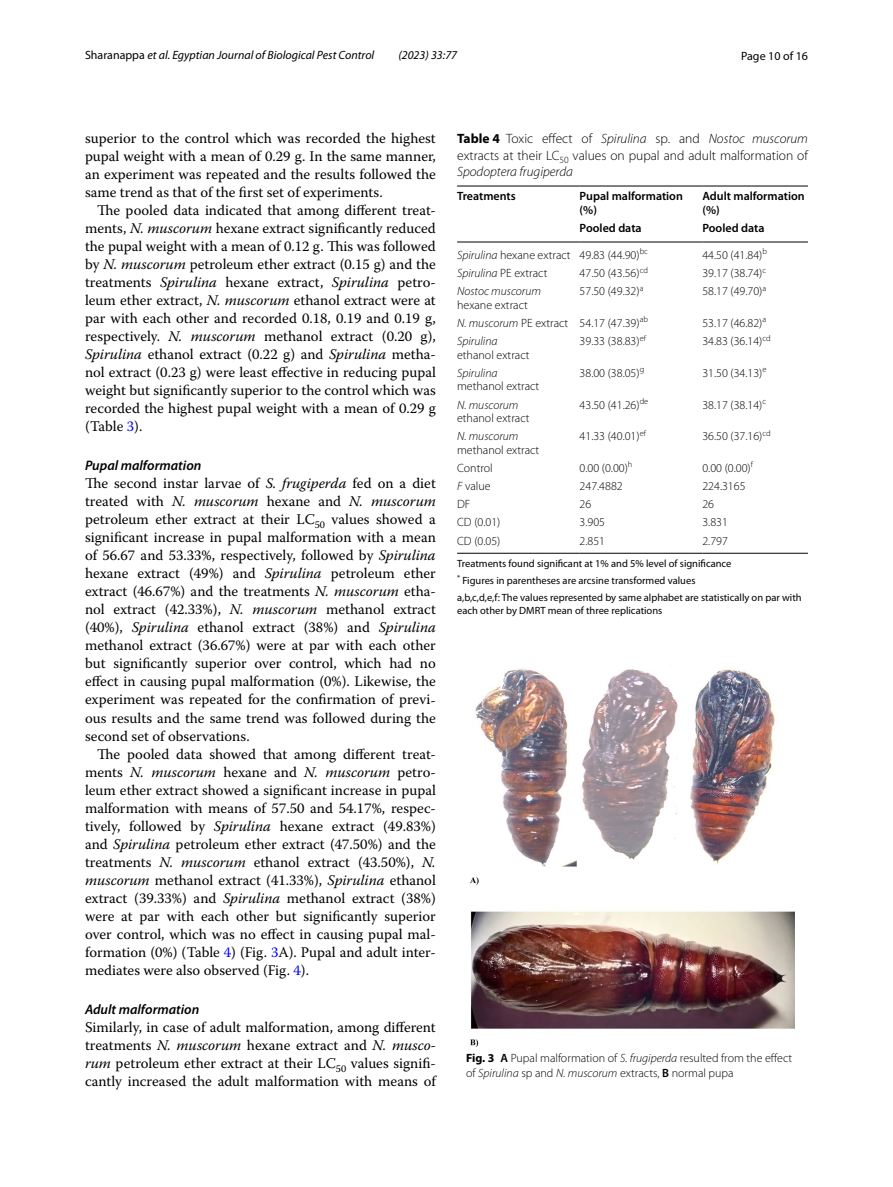
<style>
.page{position:relative;width:893px;height:1187px;background:#fff}
.page>*{position:absolute;margin:0;border:0;box-sizing:border-box;transform-origin:0 0}
.t1{font:14.7px/18px "Warnock Pro";color:#000;text-align:justify}
.t2{font:italic 600 13.8px "Myriad Pro";color:#000}
.t3{font:300 13.5px/16.5px "Myriad Pro";color:#000;text-align:justify}
.t4{font:300 12px/15px "Myriad Pro";color:#000}
.t5{font:600 12px/13.5px "Myriad Pro";color:#000}
.t6{font:italic 300 12px "Myriad Pro";color:#000}
.t7{font:italic 12px "Myriad Pro";color:#000}
.t8{font:12px "Myriad Pro";color:#000}
.t9{font:10.5px/17px "Myriad Pro";color:#000}
.s1{font-style:normal}
.s2{font-style:italic}
.s3{color:#00f}
.s4{font-weight:700}
.s5{font-weight:600}
</style>
<div class="page">
<hr style="left:457px;top:186px;width:123px;height:1px;background:#000">
<hr style="left:457px;top:242px;width:123px;height:1px;background:#000">
<hr style="left:580px;top:186px;width:122px;height:1px;background:#000">
<hr style="left:702px;top:186px;width:106px;height:1px;background:#000">
<hr style="left:580px;top:242px;width:122px;height:1px;background:#000">
<hr style="left:702px;top:242px;width:106px;height:1px;background:#000">
<hr style="left:457px;top:553px;width:123px;height:1px;background:#000">
<hr style="left:580px;top:553px;width:122px;height:1px;background:#000">
<hr style="left:702px;top:553px;width:106px;height:1px;background:#000">
<img style="left:471px;top:669px;width:323px;height:377px">
<p class="t7" style="left:85px;top:48px;width:291px"><span class="s1">Sharanappa</span> et al. Egyptian Journal of Biological Pest Control</p>
<p class="t7" style="left:398px;top:48px;width:60px">(2023) 33:77</p>
<p class="t8" style="left:741px;top:48px;width:68px">Page 10 of 16</p>
<p class="t1" style="left:85px;top:128px;width:352px">superior to the control which was recorded the highest pupal weight with a mean of 0.29 g. In the same manner, an experiment was repeated and the results followed the same trend as that of the first set of experiments.</p>
<p class="t1" style="left:85px;top:200px;width:352px;text-indent:12px">The pooled data indicated that among different treat&shy;ments, <span class="s2">N. muscorum</span> hexane extract significantly reduced the pupal weight with a mean of 0.12 g. This was followed by <span class="s2">N. muscorum</span> petroleum ether extract (0.15 g) and the treatments <span class="s2">Spirulina</span> hexane extract, <span class="s2">Spirulina</span> petro&shy;leum ether extract, <span class="s2">N. muscorum</span> ethanol extract were at par with each other and recorded 0.18, 0.19 and 0.19 g, respectively. <span class="s2">N. muscorum</span> methanol extract (0.20 g), <span class="s2">Spirulina</span> ethanol extract (0.22 g) and <span class="s2">Spirulina</span> metha&shy;nol extract (0.23 g) were least effective in reducing pupal weight but significantly superior to the control which was recorded the highest pupal weight with a mean of 0.29 g (Table <span class="s3">3</span>).</p>
<p class="t2" style="left:85px;top:457px;width:118px">Pupal malformation</p>
<p class="t1" style="left:85px;top:474px;width:352px">The second instar larvae of <span class="s2">S. frugiperda</span> fed on a diet treated with <span class="s2">N. muscorum</span> hexane and <span class="s2">N. muscorum </span>petroleum ether extract at their LC<sub>50</sub> values showed a significant increase in pupal malformation with a mean of 56.67 and 53.33%, respectively, followed by <span class="s2">Spirulina </span>hexane extract (49%) and <span class="s2">Spirulina</span> petroleum ether extract (46.67%) and the treatments <span class="s2">N. muscorum</span> etha&shy;nol extract (42.33%), <span class="s2">N. muscorum</span> methanol extract (40%), <span class="s2">Spirulina</span> ethanol extract (38%) and <span class="s2">Spirulina </span>methanol extract (36.67%) were at par with each other but significantly superior over control, which had no effect in causing pupal malformation (0%). Likewise, the experiment was repeated for the confirmation of previ&shy;ous results and the same trend was followed during the second set of observations.</p>
<p class="t1" style="left:85px;top:744px;width:352px;text-indent:12px">The pooled data showed that among different treat&shy;ments <span class="s2">N. muscorum</span> hexane and <span class="s2">N. muscorum</span> petro&shy;leum ether extract showed a significant increase in pupal malformation with means of 57.50 and 54.17%, respec&shy;tively, followed by <span class="s2">Spirulina</span> hexane extract (49.83%) and <span class="s2">Spirulina</span> petroleum ether extract (47.50%) and the treatments <span class="s2">N. muscorum</span> ethanol extract (43.50%), <span class="s2">N. muscorum</span> methanol extract (41.33%), <span class="s2">Spirulina</span> ethanol extract (39.33%) and <span class="s2">Spirulina</span> methanol extract (38%) were at par with each other but significantly superior over control, which was no effect in causing pupal mal&shy;formation (0%) (Table <span class="s3">4</span>) (Fig. <span class="s3">3</span>A). Pupal and adult inter&shy;mediates were also observed (Fig. <span class="s3">4</span>).</p>
<p class="t2" style="left:85px;top:1000px;width:116px">Adult malformation</p>
<p class="t1" style="left:85px;top:1018px;width:352px">Similarly, in case of adult malformation, among different treatments <span class="s2">N. muscorum</span> hexane extract and <span class="s2">N. musco&shy;rum</span> petroleum ether extract at their LC<sub>50</sub> values signifi&shy;cantly increased the adult malformation with means of</p>
<p class="t3" style="left:457px;top:130px;width:352px"><span class="s4">Table 4</span> Toxic effect of <span class="s2">Spirulina</span> sp. and <span class="s2">Nostoc muscorum </span>extracts at their LC<sub>50</sub> values on pupal and adult malformation of <span class="s2">Spodoptera frugiperda</span></p>
<p class="t5" style="left:457px;top:189px;width:60px">Treatments</p>
<p class="t5" style="left:580px;top:189px;width:105px">Pupal malformation (%)</p>
<p class="t5" style="left:702px;top:189px;width:104px">Adult malformation (%)</p>
<p class="t5" style="left:580px;top:221px;width:63px">Pooled data</p>
<p class="t5" style="left:702px;top:221px;width:63px">Pooled data</p>
<p class="t4" style="left:457px;top:248px;width:192px"><span class="s2">Spirulina</span> hexane extract 49.83 (44.90)<sup>bc</sup></p>
<p class="t4" style="left:702px;top:248px;width:66px">44.50 (41.84)<sup>b</sup></p>
<p class="t6" style="left:457px;top:267px;width:92px">Spirulina <span class="s1">PE extract</span></p>
<p class="t4" style="left:580px;top:266px;width:70px">47.50 (43.56)<sup>cd</sup></p>
<p class="t4" style="left:702px;top:266px;width:65px">39.17 (38.74)<sup>c</sup></p>
<p class="t6" style="left:457px;top:285px;width:85px">Nostoc muscorum</p>
<p class="t4" style="left:457px;top:298px;width:72px">hexane extract</p>
<p class="t4" style="left:580px;top:284px;width:65px">57.50 (49.32)<sup>a</sup></p>
<p class="t4" style="left:702px;top:284px;width:65px">58.17 (49.70)<sup>a</sup></p>
<p class="t4" style="left:457px;top:316px;width:192px"><span class="s2">N. muscorum</span> PE extract 54.17 (47.39)<sup>ab</sup></p>
<p class="t4" style="left:702px;top:316px;width:65px">53.17 (46.82)<sup>a</sup></p>
<p class="t6" style="left:457px;top:335px;width:42px">Spirulina</p>
<p class="t4" style="left:457px;top:347px;width:74px">ethanol extract</p>
<p class="t4" style="left:580px;top:334px;width:68px">39.33 (38.83)<sup>ef</sup></p>
<p class="t4" style="left:702px;top:334px;width:70px">34.83 (36.14)<sup>cd</sup></p>
<p class="t6" style="left:457px;top:366px;width:42px">Spirulina</p>
<p class="t4" style="left:457px;top:379px;width:84px">methanol extract</p>
<p class="t4" style="left:580px;top:365px;width:66px">38.00 (38.05)<sup>g</sup></p>
<p class="t4" style="left:702px;top:365px;width:66px">31.50 (34.13)<sup>e</sup></p>
<p class="t6" style="left:457px;top:398px;width:63px">N. muscorum</p>
<p class="t4" style="left:457px;top:411px;width:74px">ethanol extract</p>
<p class="t4" style="left:580px;top:397px;width:70px">43.50 (41.26)<sup>de</sup></p>
<p class="t4" style="left:702px;top:397px;width:65px">38.17 (38.14)<sup>c</sup></p>
<p class="t6" style="left:457px;top:430px;width:63px">N. muscorum</p>
<p class="t4" style="left:457px;top:442px;width:84px">methanol extract</p>
<p class="t4" style="left:580px;top:429px;width:68px">41.33 (40.01)<sup>ef</sup></p>
<p class="t4" style="left:702px;top:429px;width:70px">36.50 (37.16)<sup>cd</sup></p>
<p class="t4" style="left:457px;top:460px;width:37px">Control</p>
<p class="t4" style="left:580px;top:460px;width:54px">0.00 (0.00)<sup>h</sup></p>
<p class="t4" style="left:702px;top:460px;width:52px">0.00 (0.00)<sup>f</sup></p>
<p class="t4" style="left:457px;top:479px;width:35px"><span class="s2">F</span> value</p>
<p class="t4" style="left:580px;top:479px;width:45px">247.4882</p>
<p class="t4" style="left:702px;top:479px;width:45px">224.3165</p>
<p class="t4" style="left:457px;top:497px;width:15px">DF</p>
<p class="t4" style="left:580px;top:497px;width:13px">26</p>
<p class="t4" style="left:702px;top:497px;width:13px">26</p>
<p class="t4" style="left:457px;top:515px;width:45px">CD (0.01)</p>
<p class="t4" style="left:580px;top:515px;width:27px">3.905</p>
<p class="t4" style="left:702px;top:515px;width:27px">3.831</p>
<p class="t4" style="left:457px;top:533px;width:45px">CD (0.05)</p>
<p class="t4" style="left:580px;top:533px;width:27px">2.851</p>
<p class="t4" style="left:702px;top:533px;width:27px">2.797</p>
<p class="t9" style="left:457px;top:555px;width:346px">Treatments found significant at 1% and 5% level of significance<br><sup>*</sup> Figures in parentheses are arcsine transformed values<br>a,b,c,d,e,f: The values represented by same alphabet are statistically on par with</p>
<p class="t9" style="left:457px;top:601px;width:207px">each other by DMRT mean of three replications</p>
<p class="t4" style="left:466px;top:1050px;width:328px"><span class="s4">Fig. 3</span> <span class="s5">A</span> Pupal malformation of <span class="s2">S. frugiperda</span> resulted from the effect of <span class="s2">Spirulina</span> sp and <span class="s2">N. muscorum</span> extracts, <span class="s5">B</span> normal pupa</p>
</div>
